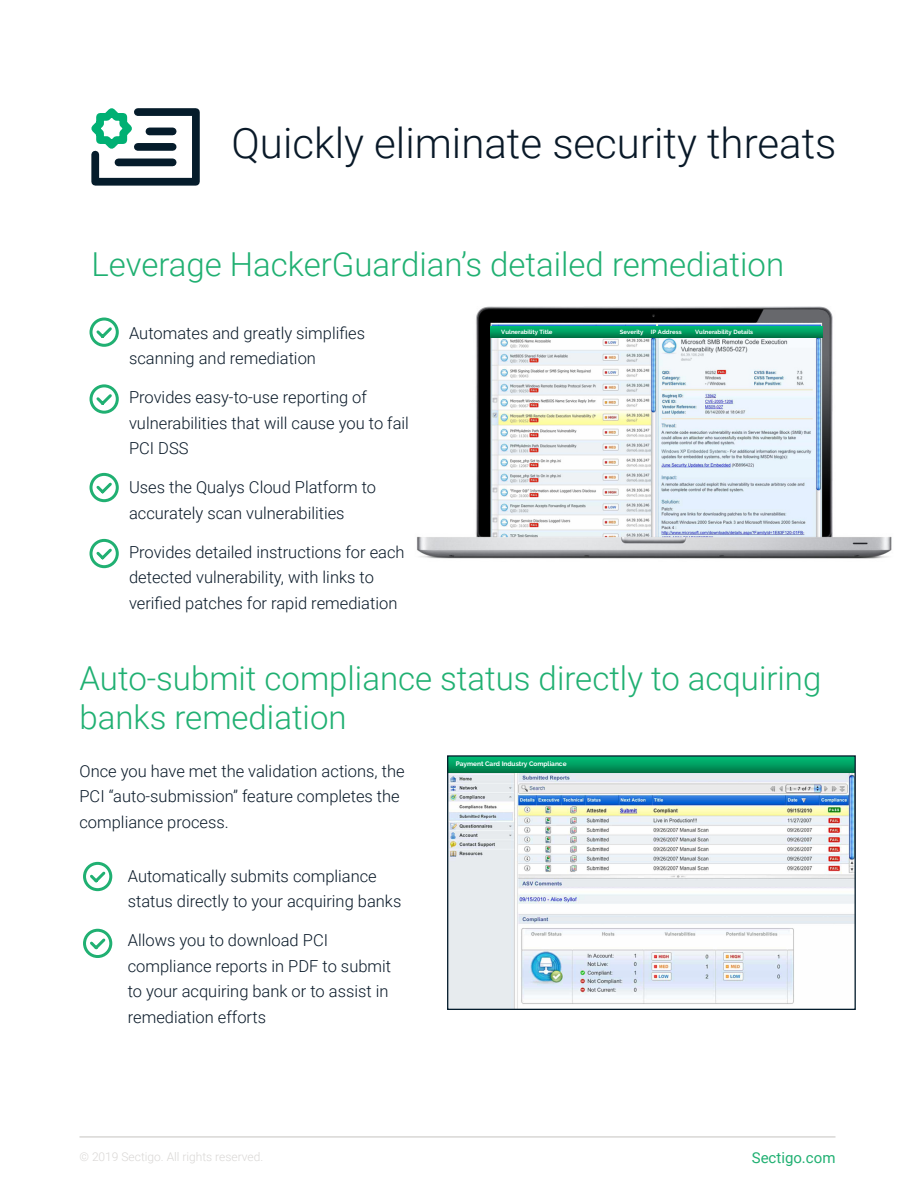
<style>
.page{position:relative;width:918px;height:1188px;background:#fff}
.page>*{position:absolute;margin:0;border:0;box-sizing:border-box;transform-origin:0 0}
.Head_1{font:300 42px "Roboto";color:#091928}
.Head_1-2{font:300 33px/39.6px "Roboto";color:#20b072}
.t1{font:300 16.5px/25.5px "Roboto";color:#091928}
.t2{font:15px "Roboto";color:#20b072}
.t3{font:300 12px "Roboto";color:#d9d7d5}
.t4{font:700 6.6px "Raleway";letter-spacing:-.005em;color:#fff}
.t5{font:700 6px "Raleway";letter-spacing:-.005em;color:#fff}
</style>
<div class="page">
<hr style="left:80px;top:1136px;width:756px;height:2px;background:#d9d7d5">
<svg style="left:91px;top:108px;width:109px;height:78px"></svg>
<img style="left:417px;top:306px;width:475px;height:253px">
<svg style="left:491px;top:325px;width:331px;height:12px;background:#039a6b"></svg>
<img style="left:449px;top:772px;width:405px;height:236px">
<svg style="left:449px;top:757px;width:405px;height:15px;background:#009c5f"></svg>
<div style="left:447px;top:755px;width:409px;height:255px;border:1px solid #041c2c"></div>
<svg style="left:89px;top:317px;width:30px;height:30px"></svg>
<svg style="left:89px;top:384px;width:30px;height:30px"></svg>
<svg style="left:89px;top:472px;width:30px;height:31px"></svg>
<svg style="left:89px;top:538px;width:30px;height:31px"></svg>
<svg style="left:83px;top:861px;width:30px;height:31px"></svg>
<svg style="left:83px;top:928px;width:30px;height:30px"></svg>
<p class="Head_1" style="left:232px;top:114px;width:606px">Quickly eliminate security threats</p>
<p class="Head_1-2" style="left:91px;top:243px;width:694px">Leverage HackerGuardian’s detailed remediation</p>
<p class="t1" style="left:129px;top:320px;width:238px">Automates and greatly simplifies scanning and remediation</p>
<p class="t1" style="left:129px;top:384px;width:281px">Provides easy-to-use reporting of vulnerabilities that will cause you to fail<br>PCI DSS</p>
<p class="t1" style="left:129px;top:474px;width:249px">Uses the Qualys Cloud Platform to accurately scan vulnerabilities</p>
<p class="t1" style="left:129px;top:539px;width:277px">Provides detailed instructions for each detected vulnerability, with links to verified patches for rapid remediation</p>
<p class="t5" style="left:501px;top:329px;width:53px">Vulnerability Title</p>
<p class="t5" style="left:620px;top:329px;width:25px">Severity</p>
<p class="t5" style="left:651px;top:329px;width:32px">IP Address</p>
<p class="t5" style="left:695px;top:329px;width:60px">Vulnerability Details</p>
<p class="Head_1-2" style="left:80px;top:657px;width:743px">Auto-submit compliance status directly to acquiring banks remediation</p>
<p class="t1" style="left:80px;top:758px;width:327px">Once you have met the validation actions, the<br>PCI “auto-submission” feature completes the compliance process.</p>
<p class="t1" style="left:128px;top:862px;width:275px">Automatically submits compliance status directly to your acquiring banks</p>
<p class="t1" style="left:128px;top:927px;width:265px">Allows you to download PCI compliance reports in PDF to submit to your acquiring bank or to assist in remediation efforts</p>
<p class="t4" style="left:456px;top:760px;width:112px">Payment Card Industry Compliance</p>
<p class="t3" style="left:80px;top:1148px;width:185px">© 2019 Sectigo. All rights reserved.</p>
<p class="t2" style="left:752px;top:1148px;width:85px">Sectigo.com</p>
</div>
